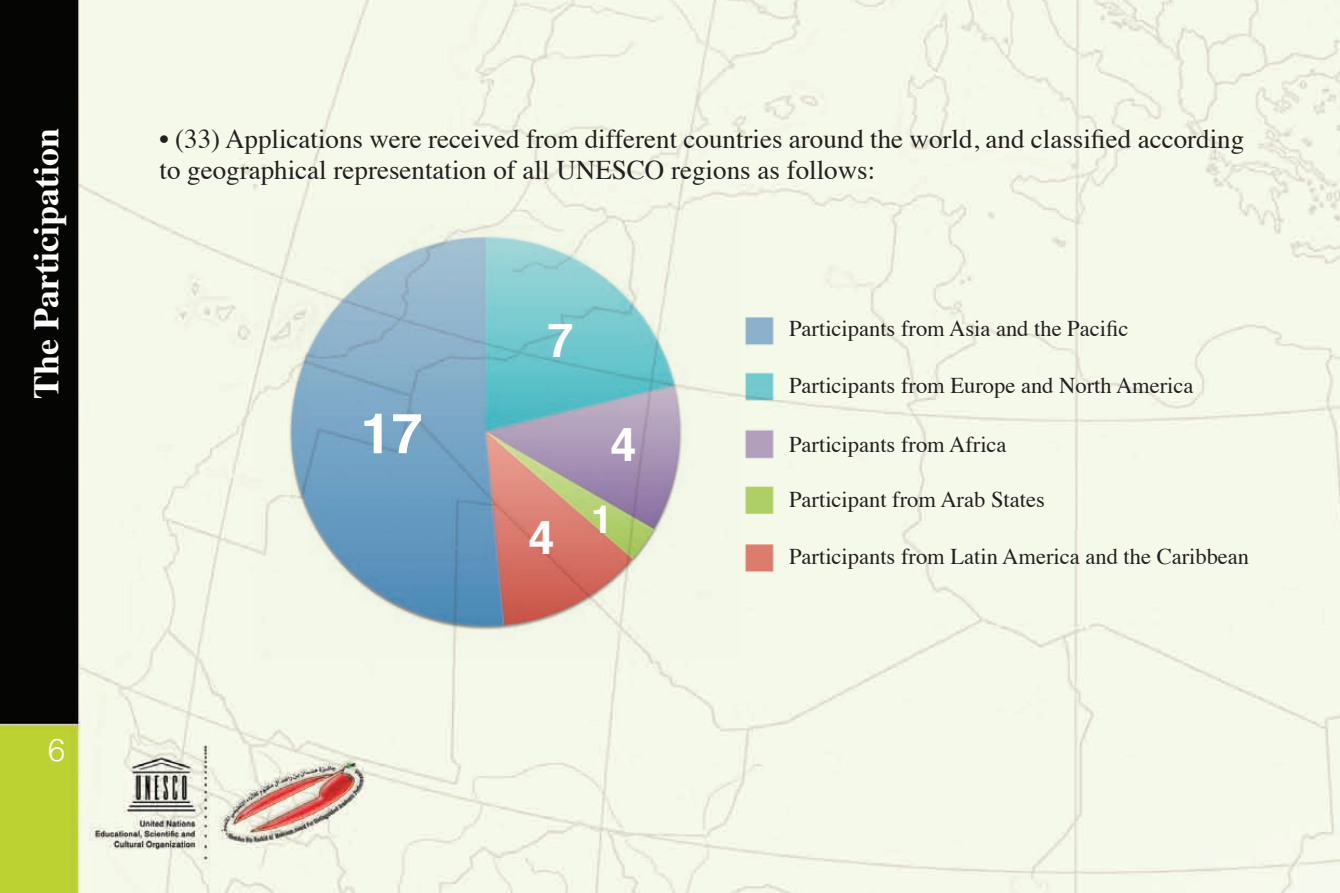
<style>
.page{position:relative;width:1340px;height:893px;background:#fff}
.page>*{position:absolute;margin:0;border:0;box-sizing:border-box;transform-origin:0 0}
.t1{font:700 55.8px "Helvetica";color:#fff}
.t2{font:700 46.8px "Helvetica";color:#fff}
.t3{font:700 39.15px "Helvetica";color:#fff}
.adress{font:700 36px "Times";color:#fff}
.t4{font:300 31.5px "Helvetica";color:#fff}
.text_english{font:27px/31.5px "Times";color:#231f20}
.text_english-2{font:22.5px "Times";color:#231f20}
</style>
<div class="page">
<img style="left:0;top:0;width:1339px;height:893px">
<img style="left:255px;top:209px;width:459px;height:451px">
<img style="left:714px;top:209px;width:83px;height:451px">
<p class="adress" style="left:12px;top:399px;width:273px;rotate:-90deg">The Participation</p>
<h3 class="t4" style="left:48px;top:725px;width:19px">6</h3>
<p class="text_english" style="left:159px;top:121px;width:1086px">• (33) Applications were received from different countries around the world, and classified according to geographical representation of all UNESCO regions as follows:</p>
<p class="t1" style="left:360px;top:389px;width:64px">17</p>
<p class="t2" style="left:547px;top:303px;width:28px">7</p>
<p class="t2" style="left:528px;top:500px;width:28px">4</p>
<p class="t2" style="left:610px;top:407px;width:28px">4</p>
<p class="t3" style="left:591px;top:488px;width:23px">1</p>
<p class="text_english-2" style="left:789px;top:307px;width:341px">Participants from Asia and the Pacific</p>
<p class="text_english-2" style="left:789px;top:365px;width:406px">Participants from Europe and North America</p>
<p class="text_english-2" style="left:789px;top:423px;width:219px">Participants from Africa</p>
<p class="text_english-2" style="left:789px;top:478px;width:257px">Participant from Arab States</p>
<p class="text_english-2" style="left:789px;top:536px;width:461px">Participants from Latin America and the Caribbean</p>
</div>
